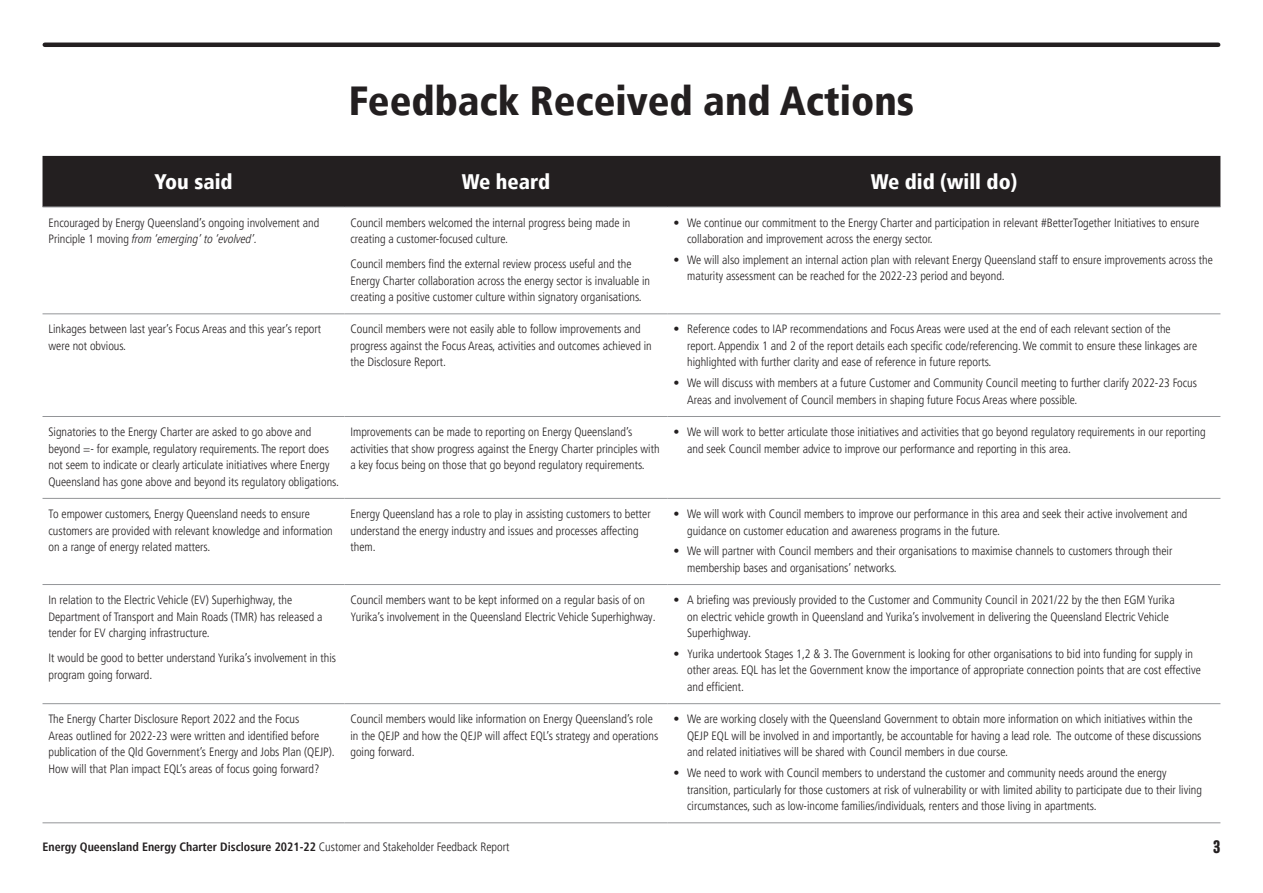
<style>
.page{position:relative;width:1263px;height:893px;background:#fff}
.page>*{position:absolute;margin:0;border:0;box-sizing:border-box;transform-origin:0 0}
.t1{font:900 condensed 40.5px "Frutiger LT Pro";color:#231f20}
.t2{font:900 condensed 21px "Frutiger LT Pro";color:#fff}
.t3{font:600 18px "Anchor";color:#231f20}
.t4{font:300 condensed 12px/16.5px "Frutiger LT Pro";color:#231f20}
.t5{font:700 condensed 12px "Frutiger LT Pro";color:#231f20}
.s1{font-style:italic}
.s2{font-weight:300}
</style>
<div class="page">
<hr style="left:45px;top:43px;width:1173px;height:4px;background:#231f20">
<div style="left:43px;top:156px;width:1177px;height:51px;background:#231f20"></div>
<hr style="left:43px;top:207px;width:301px;height:1px;background:#939598">
<hr style="left:344px;top:207px;width:324px;height:1px;background:#939598">
<hr style="left:668px;top:207px;width:552px;height:1px;background:#939598">
<hr style="left:43px;top:313px;width:301px;height:1px;background:#939598">
<hr style="left:344px;top:313px;width:324px;height:1px;background:#939598">
<hr style="left:668px;top:313px;width:552px;height:1px;background:#939598">
<hr style="left:43px;top:416px;width:301px;height:1px;background:#939598">
<hr style="left:344px;top:416px;width:324px;height:1px;background:#939598">
<hr style="left:668px;top:416px;width:552px;height:1px;background:#939598">
<hr style="left:43px;top:498px;width:301px;height:1px;background:#939598">
<hr style="left:344px;top:498px;width:324px;height:1px;background:#939598">
<hr style="left:668px;top:498px;width:552px;height:1px;background:#939598">
<hr style="left:43px;top:584px;width:301px;height:1px;background:#939598">
<hr style="left:344px;top:584px;width:324px;height:1px;background:#939598">
<hr style="left:668px;top:584px;width:552px;height:1px;background:#939598">
<hr style="left:43px;top:703px;width:301px;height:1px;background:#939598">
<hr style="left:344px;top:703px;width:324px;height:1px;background:#939598">
<hr style="left:668px;top:703px;width:552px;height:1px;background:#939598">
<hr style="left:43px;top:822px;width:301px;height:1px;background:#939598">
<hr style="left:344px;top:822px;width:324px;height:1px;background:#939598">
<hr style="left:668px;top:822px;width:552px;height:1px;background:#939598">
<p class="t1" style="left:349px;top:77px;width:567px">Feedback Received and Actions</p>
<p class="t2" style="left:154px;top:169px;width:80px">You said</p>
<p class="t2" style="left:462px;top:169px;width:90px">We heard</p>
<p class="t2" style="left:871px;top:169px;width:148px">We did (will do)</p>
<p class="t4" style="left:49px;top:214px;width:272px">Encouraged by Energy Queensland’s ongoing involvement and<br>Principle 1 moving <span class="s1">from ‘emerging’ to ‘evolved’.</span></p>
<p class="t4" style="left:350px;top:214px;width:282px">Council members welcomed the internal progress being made in creating a customer-focused culture.</p>
<p class="t4" style="left:350px;top:256px;width:301px">Council members find the external review process useful and the<br>Energy Charter collaboration across the energy sector is invaluable in creating a positive customer culture within signatory organisations.</p>
<p class="t4" style="left:687px;top:214px;width:514px;text-indent:-14px">• We continue our commitment to the Energy Charter and participation in relevant #BetterTogether Initiatives to ensure collaboration and improvement across the energy sector.</p>
<p class="t4" style="left:687px;top:252px;width:527px;text-indent:-14px">• We will also implement an internal action plan with relevant Energy Queensland staff to ensure improvements across the maturity assessment can be reached for the 2022-23 period and beyond.</p>
<p class="t4" style="left:49px;top:321px;width:274px">Linkages between last year’s Focus Areas and this year’s report were not obvious.</p>
<p class="t4" style="left:350px;top:321px;width:303px">Council members were not easily able to follow improvements and progress against the Focus Areas, activities and outcomes achieved in the Disclosure Report.</p>
<p class="t4" style="left:687px;top:321px;width:511px;text-indent:-14px">• Reference codes to IAP recommendations and Focus Areas were used at the end of each relevant section of the report. Appendix 1 and 2 of the report details each specific code/referencing. We commit to ensure these linkages are highlighted with further clarity and ease of reference in future reports.</p>
<p class="t4" style="left:687px;top:375px;width:511px;text-indent:-14px">• We will discuss with members at a future Customer and Community Council meeting to further clarify 2022-23 Focus<br>Areas and involvement of Council members in shaping future Focus Areas where possible.</p>
<p class="t4" style="left:49px;top:424px;width:292px">Signatories to the Energy Charter are asked to go above and beyond =- for example, regulatory requirements. The report does not seem to indicate or clearly articulate initiatives where Energy Queensland has gone above and beyond its regulatory obligations.</p>
<p class="t4" style="left:350px;top:424px;width:311px">Improvements can be made to reporting on Energy Queensland’s activities that show progress against the Energy Charter principles with a key focus being on those that go beyond regulatory requirements.</p>
<p class="t4" style="left:687px;top:424px;width:520px;text-indent:-14px">• We will work to better articulate those initiatives and activities that go beyond regulatory requirements in our reporting and seek Council member advice to improve our performance and reporting in this area.</p>
<p class="t4" style="left:49px;top:506px;width:286px">To empower customers, Energy Queensland needs to ensure customers are provided with relevant knowledge and information on a range of energy related matters.</p>
<p class="t4" style="left:350px;top:506px;width:302px">Energy Queensland has a role to play in assisting customers to better understand the energy industry and issues and processes affecting them.</p>
<p class="t4" style="left:687px;top:506px;width:502px;text-indent:-14px">• We will work with Council members to improve our performance in this area and seek their active involvement and guidance on customer education and awareness programs in the future.</p>
<p class="t4" style="left:687px;top:543px;width:487px;text-indent:-14px">• We will partner with Council members and their organisations to maximise channels to customers through their membership bases and organisations’ networks.</p>
<p class="t4" style="left:49px;top:592px;width:275px">In relation to the Electric Vehicle (EV) Superhighway, the<br>Department of Transport and Main Roads (TMR) has released a tender for EV charging infrastructure.</p>
<p class="t4" style="left:49px;top:650px;width:289px">It would be good to better understand Yurika’s involvement in this program going forward.</p>
<p class="t4" style="left:350px;top:592px;width:307px">Council members want to be kept informed on a regular basis of on<br>Yurika’s involvement in the Queensland Electric Vehicle Superhighway.</p>
<p class="t4" style="left:687px;top:592px;width:489px;text-indent:-14px">• A briefing was previously provided to the Customer and Community Council in 2021/22 by the then EGM Yurika on electric vehicle growth in Queensland and Yurika’s involvement in delivering the Queensland Electric Vehicle<br>Superhighway.</p>
<p class="t4" style="left:687px;top:646px;width:515px;text-indent:-14px">• Yurika undertook Stages 1,2 &amp; 3. The Government is looking for other organisations to bid into funding for supply in other areas. EQL has let the Government know the importance of appropriate connection points that are cost effective and efficient.</p>
<p class="t4" style="left:49px;top:711px;width:288px">The Energy Charter Disclosure Report 2022 and the Focus<br>Areas outlined for 2022-23 were written and identified before publication of the Qld Government’s Energy and Jobs Plan (QEJP).<br>How will that Plan impact EQL’s areas of focus going forward?</p>
<p class="t4" style="left:350px;top:711px;width:309px">Council members would like information on Energy Queensland’s role in the QEJP and how the QEJP will affect EQL’s strategy and operations going forward.</p>
<p class="t4" style="left:687px;top:711px;width:516px;text-indent:-14px">• We are working closely with the Queensland Government to obtain more information on which initiatives within the<br>QEJP EQL will be involved in and importantly, be accountable for having a lead role. The outcome of these discussions and related initiatives will be shared with Council members in due course.</p>
<p class="t4" style="left:687px;top:765px;width:516px;text-indent:-14px">• We need to work with Council members to understand the customer and community needs around the energy transition, particularly for those customers at risk of vulnerability or with limited ability to participate due to their living circumstances, such as low-income families/individuals, renters and those living in apartments.</p>
<p class="t5" style="left:43px;top:840px;width:468px">Energy Queensland Energy Charter Disclosure 2021-22 <span class="s2">Customer and Stakeholder Feedback Report</span></p>
<h3 class="t3" style="left:1213px;top:837px;width:9px">3</h3>
</div>
